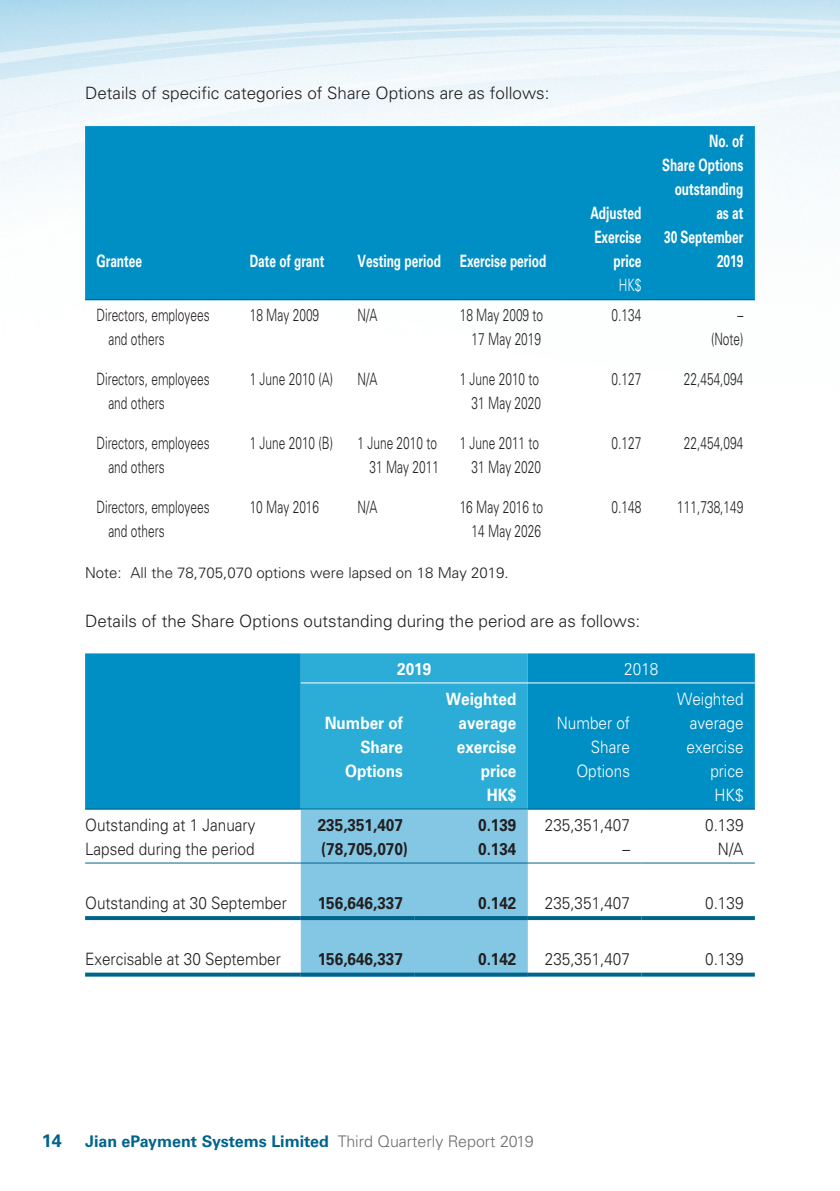
<style>
.page{position:relative;width:840px;height:1191px;background:#fff}
.page>*{position:absolute;margin:0;border:0;box-sizing:border-box;transform-origin:0 0}
.t1{font:700 18px "Univers LT Std";color:#00648b}
.t2{font:300 17px/24px "Univers LT Std";color:#231f20;scale:.7 1}
.t3{font:300 17px "Univers LT Std";color:#231f20;scale:.9 1}
.t4{font:300 17px "Univers LT Std";color:#231f20}
.t5{font:700 17px/24px "Univers LT Std";color:#fff;text-align:right;scale:.7 1}
.t6{font:700 17px "Univers LT Std";color:#231f20;scale:.9 1}
.t7{font:700 17px/24px "Univers LT Std";color:#fff;text-align:right;scale:.9 1}
.t8{font:300 17px/24px "Univers LT Std";color:#fff;text-align:right;scale:.9 1}
.t9{font:300 17px "Univers LT Std";color:#fff;scale:.7 1}
.t10{font:700 16px "Univers LT Std";color:#00648b}
.t11{font:300 15px "Univers LT Std";color:#231f20}
.s1{font-weight:300;color:#6c6d70}
</style>
<div class="page">
<img style="left:0;top:0;width:839px;height:977px">
<div style="left:85px;top:126px;width:669px;height:173px;background:#008fc5"></div>
<hr style="left:85px;top:299px;width:153px;height:1px;background:#00648b">
<hr style="left:238px;top:299px;width:113px;height:1px;background:#00648b">
<hr style="left:351px;top:299px;width:108px;height:1px;background:#00648b">
<hr style="left:459px;top:299px;width:108px;height:1px;background:#00648b">
<hr style="left:567px;top:299px;width:85px;height:1px;background:#00648b">
<hr style="left:652px;top:299px;width:102px;height:1px;background:#00648b">
<div style="left:85px;top:653px;width:669px;height:155px;background:#008fc5"></div>
<svg style="left:300px;top:653px;width:227px;height:319px;background:#57badd"></svg>
<hr style="left:300px;top:682px;width:227px;height:1px;background:#fff">
<hr style="left:527px;top:682px;width:227px;height:1px;background:#fff">
<hr style="left:85px;top:808px;width:215px;height:1px;background:#00648b">
<hr style="left:300px;top:808px;width:114px;height:1px;background:#00648b">
<hr style="left:414px;top:808px;width:113px;height:1px;background:#00648b">
<hr style="left:527px;top:808px;width:114px;height:1px;background:#00648b">
<hr style="left:641px;top:808px;width:113px;height:1px;background:#00648b">
<hr style="left:85px;top:862px;width:215px;height:1px;background:#00648b">
<hr style="left:300px;top:862px;width:114px;height:1px;background:#00648b">
<hr style="left:414px;top:862px;width:113px;height:1px;background:#00648b">
<hr style="left:527px;top:862px;width:114px;height:1px;background:#00648b">
<hr style="left:641px;top:862px;width:113px;height:1px;background:#00648b">
<svg style="left:85px;top:916px;width:215px;height:4px"></svg>
<hr style="left:300px;top:916px;width:114px;height:4px;background:#00648b">
<hr style="left:414px;top:916px;width:113px;height:4px;background:#00648b">
<svg style="left:527px;top:916px;width:114px;height:4px"></svg>
<svg style="left:641px;top:916px;width:113px;height:4px"></svg>
<svg style="left:85px;top:972px;width:215px;height:4px"></svg>
<svg style="left:300px;top:972px;width:114px;height:4px"></svg>
<svg style="left:414px;top:972px;width:113px;height:4px"></svg>
<svg style="left:527px;top:972px;width:114px;height:4px"></svg>
<svg style="left:641px;top:972px;width:113px;height:4px"></svg>
<p class="t4" style="left:85px;top:83px;width:465px">Details of specific categories of Share Options are as follows:</p>
<p class="t5" style="left:96px;top:249px;width:67px">Grantee</p>
<p class="t5" style="left:249px;top:249px;width:108px">Date of grant</p>
<p class="t5" style="left:357px;top:249px;width:271px">Vesting period Exercise period</p>
<p class="t5" style="left:590px;top:201px;width:74px">Adjusted<br>Exercise price</p>
<p class="t9" style="left:618px;top:275px;width:34px">HK$</p>
<p class="t2" style="left:108px;top:303px;width:146px;text-indent:-12px">Directors, employees and others</p>
<p class="t2" style="left:249px;top:303px;width:101px">18 May 2009</p>
<p class="t2" style="left:357px;top:303px;width:30px">N/A</p>
<p class="t2" style="left:459px;top:303px;width:121px;text-align:center">18 May 2009 to<br>17 May 2019</p>
<p class="t2" style="left:611px;top:303px;width:44px">0.134</p>
<p class="t5" style="left:661px;top:129px;width:118px">No. of<br>Share Options outstanding as at<br>30 September<br>2019</p>
<p class="t2" style="left:710px;top:303px;width:48px;text-align:right">– (Note)</p>
<p class="t2" style="left:108px;top:367px;width:146px;text-indent:-12px">Directors, employees and others</p>
<p class="t2" style="left:249px;top:367px;width:121px">1 June 2010 (A)</p>
<p class="t2" style="left:357px;top:367px;width:30px">N/A</p>
<p class="t2" style="left:459px;top:367px;width:118px;text-align:right">1 June 2010 to<br>31 May 2020</p>
<p class="t2" style="left:611px;top:367px;width:44px">0.127</p>
<p class="t2" style="left:683px;top:367px;width:87px">22,454,094</p>
<p class="t2" style="left:108px;top:431px;width:146px;text-indent:-12px">Directors, employees and others</p>
<p class="t2" style="left:249px;top:431px;width:121px">1 June 2010 (B)</p>
<p class="t2" style="left:357px;top:431px;width:118px;text-align:right">1 June 2010 to<br>31 May 2011</p>
<p class="t2" style="left:459px;top:431px;width:118px;text-align:right">1 June 2011 to<br>31 May 2020</p>
<p class="t2" style="left:611px;top:431px;width:44px">0.127</p>
<p class="t2" style="left:683px;top:431px;width:87px">22,454,094</p>
<p class="t2" style="left:108px;top:495px;width:146px;text-indent:-12px">Directors, employees and others</p>
<p class="t2" style="left:249px;top:495px;width:101px">10 May 2016</p>
<p class="t2" style="left:357px;top:495px;width:30px">N/A</p>
<p class="t2" style="left:459px;top:495px;width:121px;text-align:center">16 May 2016 to<br>14 May 2026</p>
<p class="t2" style="left:611px;top:495px;width:44px">0.148</p>
<p class="t2" style="left:676px;top:495px;width:96px">111,738,149</p>
<p class="t11" style="left:85px;top:564px;width:425px">Note: All the 78,705,070 options were lapsed on 18 May 2019.</p>
<p class="t4" style="left:85px;top:610px;width:556px">Details of the Share Options outstanding during the period are as follows:</p>
<p class="t7" style="left:397px;top:656px;width:39px">2019</p>
<p class="t8" style="left:624px;top:656px;width:39px">2018</p>
<p class="t7" style="left:324px;top:710px;width:88px">Number of<br>Share<br>Options</p>
<p class="t7" style="left:445px;top:686px;width:80px">Weighted average exercise price</p>
<p class="t8" style="left:556px;top:710px;width:83px">Number of<br>Share<br>Options</p>
<p class="t8" style="left:676px;top:686px;width:75px">Weighted average exercise price</p>
<p class="t7" style="left:486px;top:782px;width:35px">HK$</p>
<p class="t8" style="left:714px;top:782px;width:34px">HK$</p>
<p class="t3" style="left:85px;top:814px;width:190px">Outstanding at 1 January</p>
<p class="t6" style="left:317px;top:814px;width:96px">235,351,407</p>
<p class="t6" style="left:478px;top:814px;width:44px">0.139</p>
<p class="t3" style="left:544px;top:814px;width:96px">235,351,407</p>
<p class="t3" style="left:704px;top:814px;width:44px">0.139</p>
<p class="t3" style="left:85px;top:838px;width:190px">Lapsed during the period</p>
<p class="t6" style="left:321px;top:838px;width:98px">(78,705,070)</p>
<p class="t6" style="left:478px;top:838px;width:44px">0.134</p>
<p class="t3" style="left:622px;top:838px;width:10px">–</p>
<p class="t3" style="left:717px;top:838px;width:30px">N/A</p>
<p class="t3" style="left:85px;top:892px;width:225px">Outstanding at 30 September</p>
<p class="t6" style="left:317px;top:892px;width:96px">156,646,337</p>
<p class="t6" style="left:478px;top:892px;width:44px">0.142</p>
<p class="t3" style="left:544px;top:892px;width:96px">235,351,407</p>
<p class="t3" style="left:704px;top:892px;width:44px">0.139</p>
<p class="t3" style="left:85px;top:949px;width:219px">Exercisable at 30 September</p>
<p class="t6" style="left:317px;top:949px;width:96px">156,646,337</p>
<p class="t6" style="left:478px;top:949px;width:44px">0.142</p>
<p class="t3" style="left:544px;top:949px;width:96px">235,351,407</p>
<p class="t3" style="left:704px;top:949px;width:44px">0.139</p>
<p class="t1" style="left:42px;top:1129px;width:22px">14</p>
<p class="t10" style="left:85px;top:1132px;width:450px">Jian ePayment Systems Limited <span class="s1">Third Quarterly Report 2019</span></p>
</div>
